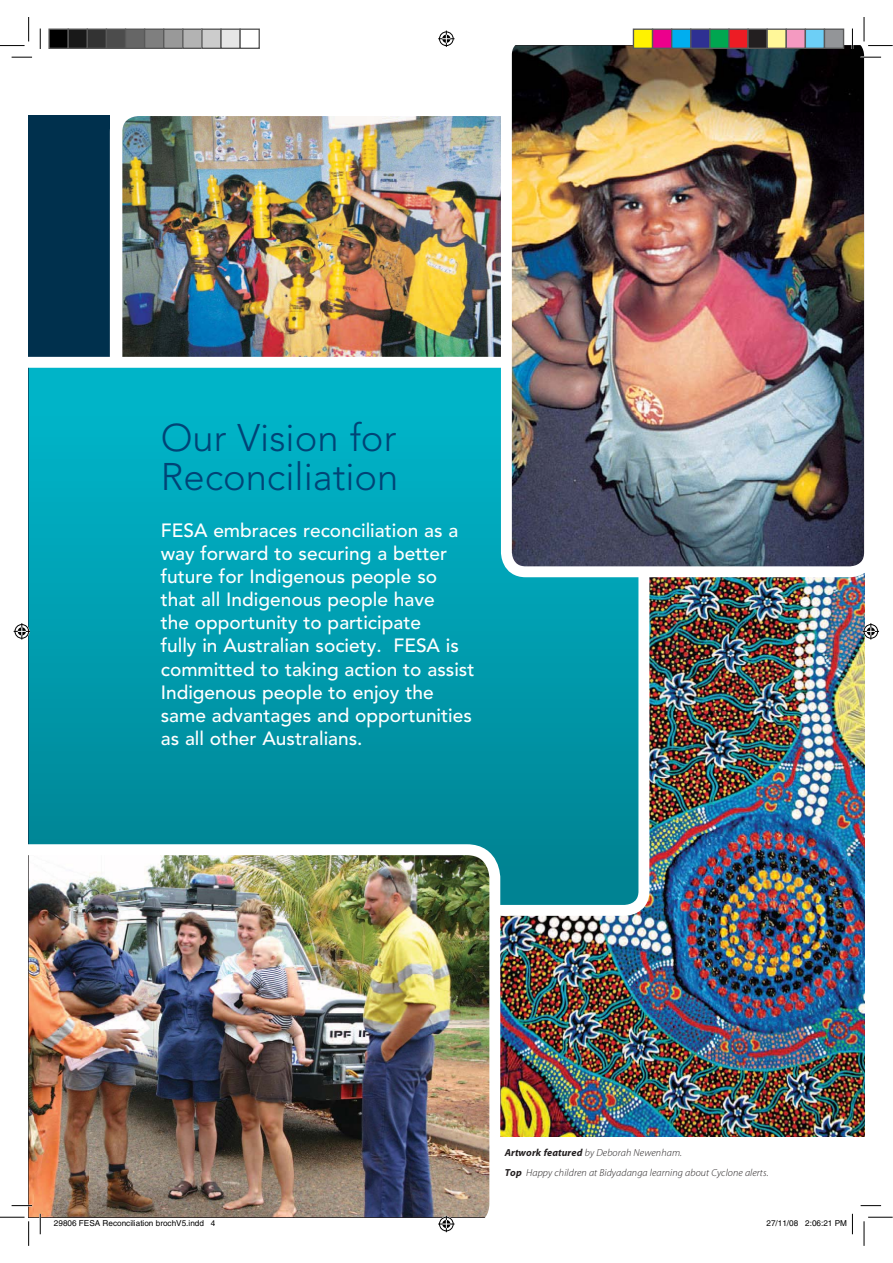
<style>
.page{position:relative;width:893px;height:1263px;background:#fff}
.page>*{position:absolute;margin:0;border:0;box-sizing:border-box;transform-origin:0 0}
.t1{font:38.25px/39.6px "Avenir Ligh 1";color:#004476}
.t2{font:500 19.05px/23.2px "Avenir";color:#fff}
.t3{font:italic 300 10.2px/20px "Myriad Pro";letter-spacing:.01em;color:#231f20}
.t4{font:8.25px "Helvetica";color:#000}
.s1{font-weight:700}
</style>
<div class="page">
<div style="left:29px;top:115px;width:81px;height:764px;background:#00304d"></div>
<img style="left:500px;top:577px;width:364px;height:559px">
<img style="left:116px;top:110px;width:412px;height:287px;border-radius:22px">
<div style="left:110px;top:104px;width:424px;height:299px;border:12px solid #fff;border-radius:22px"></div>
<svg style="left:29px;top:357px;width:620px;height:559px;background:#09a0b2"></svg>
<img style="left:501px;top:46px;width:363px;height:531px">
<img style="left:29px;top:844px;width:471px;height:373px">
<hr style="left:860px;top:56px;width:21px;height:2px;background:#fff">
<hr style="left:39px;top:1214px;width:2px;height:20px;background:#fff">
<hr style="left:851px;top:29px;width:2px;height:20px;background:#fff">
<svg style="left:12px;top:57px;width:20px;height:1px"></svg>
<svg style="left:860px;top:57px;width:21px;height:1px"></svg>
<svg style="left:12px;top:1205px;width:20px;height:1px"></svg>
<svg style="left:860px;top:1205px;width:21px;height:1px"></svg>
<svg style="left:40px;top:29px;width:1px;height:20px"></svg>
<svg style="left:40px;top:1214px;width:1px;height:20px"></svg>
<svg style="left:852px;top:29px;width:1px;height:20px"></svg>
<svg style="left:0;top:17px;width:29px;height:29px"></svg>
<svg style="left:0;top:1217px;width:29px;height:29px"></svg>
<svg style="left:864px;top:17px;width:28px;height:29px"></svg>
<svg style="left:864px;top:1217px;width:28px;height:29px"></svg>
<svg style="left:438px;top:31px;width:16px;height:16px"></svg>
<svg style="left:438px;top:1216px;width:16px;height:16px"></svg>
<svg style="left:14px;top:623px;width:16px;height:17px"></svg>
<svg style="left:863px;top:623px;width:16px;height:17px"></svg>
<div style="left:49px;top:29px;width:19px;height:19px;background:#000"></div>
<div style="left:48px;top:29px;width:21px;height:20px;border:1px solid #595959"></div>
<div style="left:68px;top:29px;width:19px;height:19px;background:#191919"></div>
<div style="left:68px;top:29px;width:20px;height:20px;border:1px solid #595959"></div>
<div style="left:87px;top:29px;width:19px;height:19px;background:#333"></div>
<div style="left:87px;top:29px;width:20px;height:20px;border:1px solid #595959"></div>
<div style="left:106px;top:29px;width:20px;height:19px;background:#4c4c4c"></div>
<div style="left:106px;top:29px;width:20px;height:20px;border:1px solid #595959"></div>
<div style="left:126px;top:29px;width:19px;height:19px;background:#666"></div>
<div style="left:125px;top:29px;width:20px;height:20px;border:1px solid #595959"></div>
<div style="left:145px;top:29px;width:19px;height:19px;background:#7f7f7f"></div>
<div style="left:144px;top:29px;width:20px;height:20px;border:1px solid #595959"></div>
<div style="left:164px;top:29px;width:19px;height:19px;background:#999"></div>
<div style="left:163px;top:29px;width:20px;height:20px;border:1px solid #595959"></div>
<div style="left:183px;top:29px;width:19px;height:19px;background:#b3b3b3"></div>
<div style="left:182px;top:29px;width:21px;height:20px;border:1px solid #595959"></div>
<div style="left:202px;top:29px;width:19px;height:19px;background:#ccc"></div>
<div style="left:201px;top:29px;width:21px;height:20px;border:1px solid #595959"></div>
<div style="left:221px;top:29px;width:19px;height:19px;background:#e6e6e6"></div>
<div style="left:220px;top:29px;width:21px;height:20px;border:1px solid #595959"></div>
<div style="left:239px;top:29px;width:21px;height:20px;border:1px solid #595959"></div>
<div style="left:633px;top:29px;width:19px;height:19px;background:#fff200"></div>
<div style="left:633px;top:29px;width:20px;height:20px;border:1px solid #595959"></div>
<div style="left:652px;top:29px;width:20px;height:19px;background:#ec008c"></div>
<div style="left:652px;top:29px;width:20px;height:20px;border:1px solid #595959"></div>
<div style="left:672px;top:29px;width:19px;height:19px;background:#00aeef"></div>
<div style="left:671px;top:29px;width:20px;height:20px;border:1px solid #595959"></div>
<div style="left:691px;top:29px;width:19px;height:19px;background:#2e3092"></div>
<div style="left:690px;top:29px;width:20px;height:20px;border:1px solid #595959"></div>
<div style="left:710px;top:29px;width:19px;height:19px;background:#00a650"></div>
<div style="left:709px;top:29px;width:21px;height:20px;border:1px solid #595959"></div>
<div style="left:729px;top:29px;width:19px;height:19px;background:#ed1c24"></div>
<div style="left:728px;top:29px;width:21px;height:20px;border:1px solid #595959"></div>
<div style="left:748px;top:29px;width:19px;height:19px;background:#231f20"></div>
<div style="left:747px;top:29px;width:21px;height:20px;border:1px solid #595959"></div>
<div style="left:767px;top:29px;width:19px;height:19px;background:#fff799"></div>
<div style="left:766px;top:29px;width:21px;height:20px;border:1px solid #595959"></div>
<div style="left:786px;top:29px;width:19px;height:19px;background:#f49ac1"></div>
<div style="left:785px;top:29px;width:21px;height:20px;border:1px solid #595959"></div>
<div style="left:805px;top:29px;width:19px;height:19px;background:#6dcff6"></div>
<div style="left:805px;top:29px;width:20px;height:20px;border:1px solid #595959"></div>
<div style="left:824px;top:29px;width:19px;height:19px;background:#939598"></div>
<div style="left:824px;top:29px;width:20px;height:20px;border:1px solid #595959"></div>
<svg style="left:851px;top:1214px;width:2px;height:20px"></svg>
<h1 class="t1" style="left:161px;top:420px;width:239px">Our Vision for<br>Reconciliation</h1>
<p class="t2" style="left:161px;top:520px;width:315px">FESA embraces reconciliation as a way forward to securing a better future for Indigenous people so that all Indigenous people have<br>the opportunity to participate<br>fully in Australian society. FESA is committed to taking action to assist<br>Indigenous people to enjoy the same advantages and opportunities as all other Australians.</p>
<p class="t3" style="left:505px;top:1143px;width:265px"><span class="s1">Artwork featured</span> by Deborah Newenham.<br><span class="s1">Top</span> Happy children at Bidyadanga learning about Cyclone alerts.</p>
<p class="t4" style="left:54px;top:1220px;width:163px">29806 FESA Reconciliation brochV5.indd 4</p>
<p class="t4" style="left:766px;top:1220px;width:82px">27/11/08 2:06:21 PM</p>
</div>
